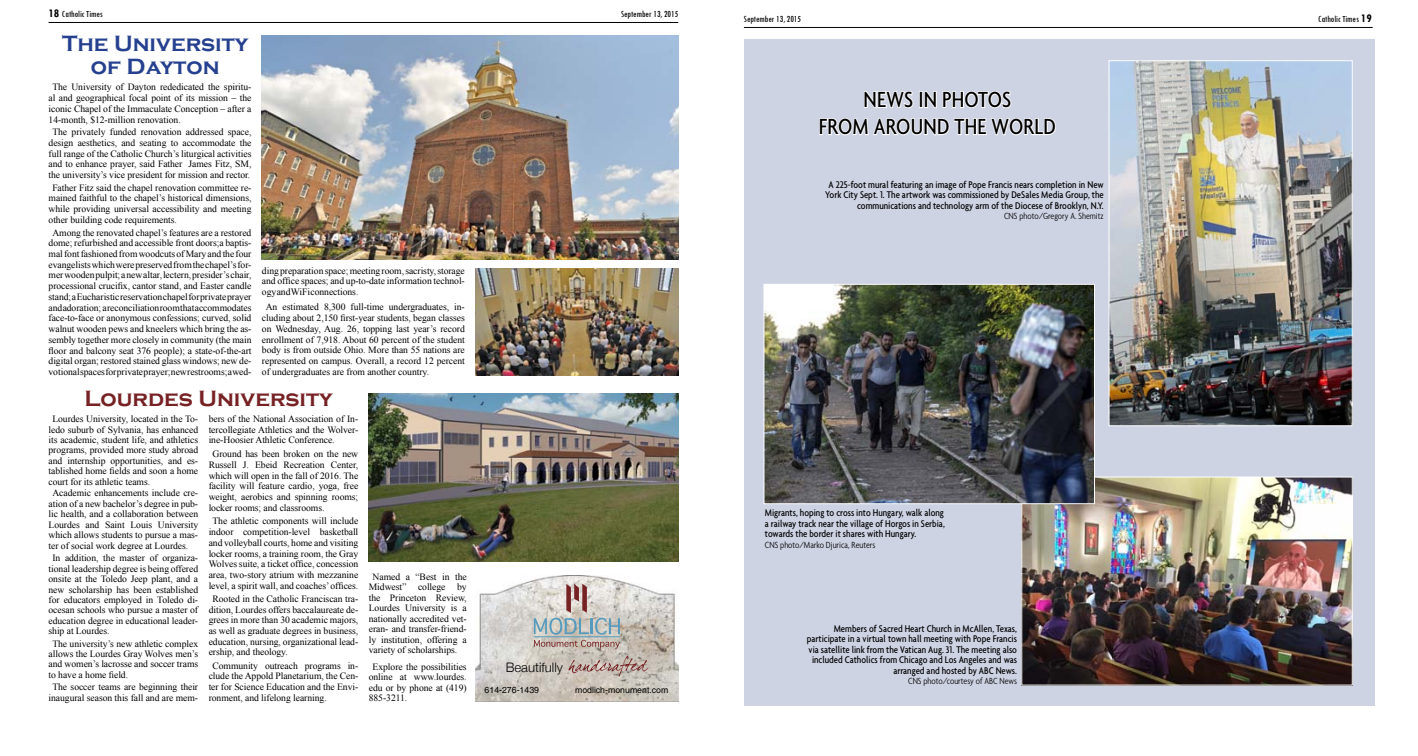
<style>
.page{position:relative;width:1418px;height:756px;background:#fff}
.page>*{position:absolute;margin:0;border:0;box-sizing:border-box;transform-origin:0 0}
.t1{font:500 condensed 23.62px/27.1px "Agenda";letter-spacing:.01em;color:#000;text-align:center}
.t2{font:700 22.75px/22.8px "Copperplate Gothic";color:#25408f;text-align:center}
.t3{font:700 22.75px "Copperplate Gothic";color:#762123}
.t4{font:300 13.12px "Helvetica Neue";color:#000}
.t5{font:500 condensed 10.5px/10.5px "Agenda";color:#000;text-align:right}
.t6{font:9.62px/10.7px "Times New Roman";letter-spacing:-.005em;color:#000;text-align:justify}
.t7{font:300 condensed 9.62px "Agenda";color:#000}
.t8{font:condensed 9.62px "Tw Cen";color:#000}
.t9{font:8.75px "Helvetica";color:#000}
.s1{font-weight:700;font-size:12.25px}
</style>
<div class="page">
<hr style="left:49px;top:22px;width:629px;height:1px;background:#000">
<img style="left:262px;top:35px;width:416px;height:224px">
<img style="left:476px;top:269px;width:202px;height:106px">
<img style="left:475px;top:575px;width:203px;height:126px">
<svg style="left:534px;top:584px;width:86px;height:65px;background:#c1bdba"></svg>
<svg style="left:568px;top:656px;width:80px;height:20px;background:#bba8a0"></svg>
<img style="left:369px;top:393px;width:309px;height:168px">
<hr style="left:744px;top:27px;width:628px;height:1px;background:#000">
<div style="left:744px;top:39px;width:630px;height:667px;background:#ced3e4"></div>
<img style="left:1110px;top:62px;width:240px;height:362px">
<div style="left:1108px;top:60px;width:244px;height:366px;border:1px solid #fff"></div>
<img style="left:1023px;top:479px;width:327px;height:205px">
<div style="left:1021px;top:477px;width:331px;height:209px;border:1px solid #fff"></div>
<svg style="left:864px;top:91px;width:50px;height:17px"></svg>
<div style="left:919px;top:91px;width:4px;height:17px;border:2px solid #fff"></div>
<svg style="left:924px;top:91px;width:88px;height:17px"></svg>
<svg style="left:819px;top:118px;width:237px;height:18px"></svg>
<img style="left:765px;top:286px;width:328px;height:216px">
<div style="left:763px;top:284px;width:332px;height:220px;border:1px solid #fff"></div>
<p class="t8" style="left:49px;top:9px;width:56px"><span class="s1">18</span> Catholic Times</p>
<p class="t8" style="left:621px;top:9px;width:59px">September 13, 2015</p>
<h2 class="t2" style="left:62px;top:32px;width:188px">The University of Dayton</h2>
<p class="t6" style="left:49px;top:82px;width:204px;text-indent:4px">The University of Dayton rededicated the spiritu&shy;al and geographical focal point of its mission – the iconic Chapel of the Immaculate Conception – after a 14-month, $12-million renovation.</p>
<p class="t6" style="left:49px;top:126px;width:204px;text-align:center">The privately funded renovation addressed space, design aesthetics, and seating to accommodate the full range of the Catholic Church’s liturgical activities and to enhance prayer, said Father James Fitz, SM, the university’s vice president for mission and rector.</p>
<p class="t6" style="left:49px;top:182px;width:204px;text-indent:4px">Father Fitz said the chapel renovation committee re&shy;mained faithful to the chapel’s historical dimensions, while providing universal accessibility and meeting other building code requirements.</p>
<p class="t6" style="left:49px;top:227px;width:204px;text-align:center">Among the renovated chapel’s features are a restored dome; refurbished and accessible front doors;a baptis&shy;mal font fashioned from woodcuts of Mary and the four evangelists which were preserved from the chapel’s for&shy;mer wooden pulpit; a new altar, lectern, presider’s chair, processional crucifix, cantor stand, and Easter candle stand; a Eucharistic reservation chapel for private prayer and adoration; a reconciliation room that accommodates face-to-face or anonymous confessions; curved, solid walnut wooden pews and kneelers which bring the as&shy;sembly together more closely in community (the main floor and balcony seat 376 people); a state-of-the-art digital organ; restored stained glass windows; new de&shy;votional spaces for private prayer; new restrooms; a wed-</p>
<p class="t6" style="left:262px;top:265px;width:204px">ding preparation space; meeting room, sacristy, storage and office spaces; and up-to-date information technol&shy;ogy and WiFi connections.</p>
<p class="t6" style="left:262px;top:302px;width:204px;text-indent:4px">An estimated 8,300 full-time undergraduates, in&shy;cluding about 2,150 first-year students, began classes on Wednesday, Aug. 26, topping last year’s record enrollment of 7,918. About 60 percent of the student body is from outside Ohio. More than 55 nations are represented on campus. Overall, a record 12 percent of undergraduates are from another country.</p>
<h2 class="t3" style="left:84px;top:386px;width:250px">Lourdes University</h2>
<p class="t6" style="left:49px;top:413px;width:151px;line-height:10.4px;text-indent:4px">Lourdes University, located in the To&shy;ledo suburb of Sylvania, has enhanced its academic, student life, and athletics programs, provided more study abroad and internship opportunities, and es&shy;tablished home fields and soon a home court for its athletic teams.</p>
<p class="t6" style="left:49px;top:488px;width:151px;text-indent:4px">Academic enhancements include cre&shy;ation of a new bachelor’s degree in pub&shy;lic health, and a collaboration between Lourdes and Saint Louis University which allows students to pursue a mas&shy;ter of social work degree at Lourdes.</p>
<p class="t6" style="left:49px;top:553px;width:151px;line-height:10.4px;text-indent:4px">In addition, the master of organiza&shy;tional leadership degree is being offered onsite at the Toledo Jeep plant, and a new scholarship has been established for educators employed in Toledo di&shy;ocesan schools who pursue a master of education degree in educational leader&shy;ship at Lourdes.</p>
<p class="t6" style="left:49px;top:638px;width:151px;line-height:10.4px;text-indent:4px">The university’s new athletic complex allows the Lourdes Gray Wolves men’s and women’s lacrosse and soccer trams to have a home field.</p>
<p class="t6" style="left:49px;top:682px;width:151px;text-align:center">The soccer teams are beginning their inaugural season this fall and are mem-</p>
<p class="t6" style="left:209px;top:413px;width:151px">bers of the National Association of In&shy;tercollegiate Athletics and the Wolver&shy;ine-Hoosier Athletic Conference.</p>
<p class="t6" style="left:209px;top:448px;width:151px;text-indent:4px">Ground has been broken on the new Russell J. Ebeid Recreation Center, which will open in the fall of 2016. The facility will feature cardio, yoga, free weight, aerobics and spinning rooms; locker rooms; and classrooms.</p>
<p class="t6" style="left:209px;top:516px;width:151px;text-align:center">The athletic components will include indoor competition-level basketball and volleyball courts, home and visiting locker rooms, a training room, the Gray Wolves suite, a ticket office, concession area, two-story atrium with mezzanine level, a spirit wall, and coaches’ offices.</p>
<p class="t6" style="left:209px;top:593px;width:151px;text-indent:4px">Rooted in the Catholic Franciscan tra&shy;dition, Lourdes offers baccalaureate de&shy;grees in more than 30 academic majors, as well as graduate degrees in business, education, nursing, organizational lead&shy;ership, and theology.</p>
<p class="t6" style="left:209px;top:660px;width:151px;text-indent:4px">Community outreach programs in&shy;clude the Appold Planetarium, the Cen&shy;ter for Science Education and the Envi&shy;ronment, and lifelong learning.</p>
<p class="t6" style="left:369px;top:571px;width:99px;text-indent:4px">Named a “Best in the Midwest” college by the Princeton Review, Lourdes University is a nationally accredited vet&shy;eran- and transfer-friend&shy;ly institution, offering a variety of scholarships.</p>
<p class="t6" style="left:369px;top:661px;width:99px;text-indent:4px">Explore the possibilities online at www.lourdes. edu or by phone at (419)<br>885-3211.</p>
<h3 class="t4" style="left:506px;top:656px;width:59px">Beautifully</h3>
<p class="t9" style="left:484px;top:685px;width:56px">614-276-1439</p>
<p class="t9" style="left:575px;top:685px;width:95px">modlich-monument.com</p>
<p class="t8" style="left:744px;top:13px;width:59px">September 13, 2015</p>
<p class="t8" style="left:1318px;top:13px;width:55px">Catholic Times <span class="s1">19</span></p>
<h1 class="t1" style="left:819px;top:85px;width:239px">NEWS IN PHOTOS<br>FROM AROUND THE WORLD</h1>
<p class="t5" style="left:825px;top:179px;width:280px">A 225-foot mural featuring an image of Pope Francis nears completion in New<br>York City Sept. 1. The artwork was commissioned by DeSales Media Group, the communications and technology arm of the Diocese of Brooklyn, N.Y.</p>
<p class="t7" style="left:1004px;top:211px;width:101px">CNS photo/Gregory A. Shemitz</p>
<p class="t5" style="left:765px;top:507px;width:181px;text-align:justify">Migrants, hoping to cross into Hungary, walk along a railway track near the village of Horgos in Serbia, towards the border it shares with Hungary.</p>
<p class="t7" style="left:765px;top:539px;width:112px">CNS photo/Marko Djurica‚ Reuters</p>
<p class="t5" style="left:806px;top:623px;width:212px">Members of Sacred Heart Church in McAllen, Texas, participate in a virtual town hall meeting with Pope Francis via satellite link from the Vatican Aug. 31. The meeting also included Catholics from Chicago and Los Angeles and was arranged and hosted by ABC News.</p>
<p class="t7" style="left:908px;top:676px;width:110px">CNS photo/courtesy of ABC News</p>
</div>
